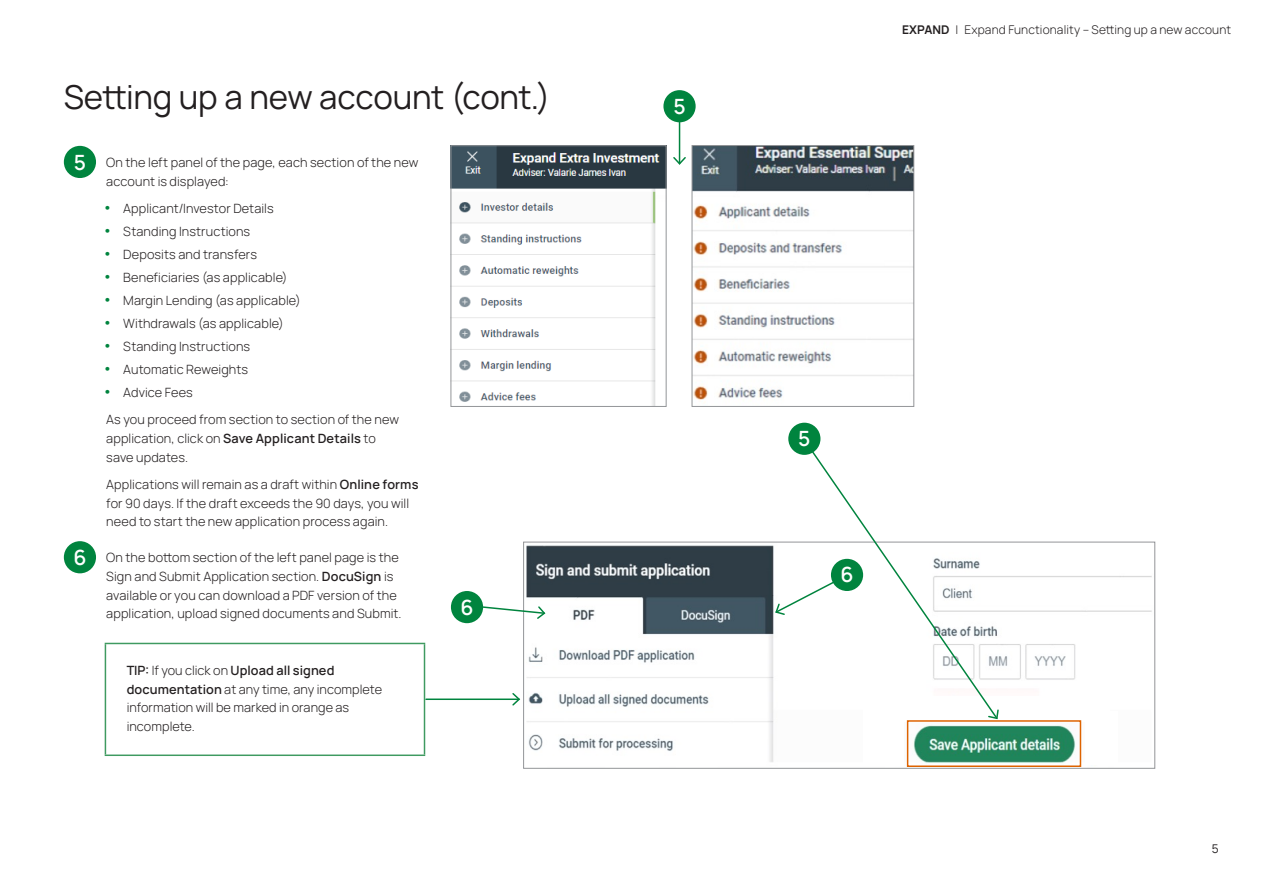
<style>
.page{position:relative;width:1263px;height:893px;background:#fff}
.page>*{position:absolute;margin:0;border:0;box-sizing:border-box;transform-origin:0 0}
._00A_Internal_header{font:33px "Manrope";letter-spacing:-.01em;color:#231f20}
._01_Subhead_1{font:600 21px "Manrope";color:#fff}
._07b_Body_numbered_indents{font:300 12.75px/18.8px "Manrope";letter-spacing:.01em;color:#231f20}
._08_Body_Text_Indent{font:300 12.75px/18.8px "Manrope";letter-spacing:.01em;color:#231f20}
._08_Callout_box_text_style{font:300 12.75px/18.6px "Manrope";letter-spacing:.005em;color:#231f20}
.t1{font:300 12px "Manrope";letter-spacing:.01em;color:#231f20}
.t2{font:12px "Manrope";color:#231f20}
.s1{font-weight:400;font-size:16.5px;color:#00843e}
.s2{font-weight:600}
.s3{font-weight:700}
</style>
<div class="page">
<div style="left:64px;top:146px;width:32px;height:32px;background:#00843e;border-radius:50%"></div>
<div style="left:64px;top:541px;width:32px;height:32px;background:#00843e;border-radius:50%"></div>
<img style="left:453px;top:148px;width:211px;height:257px">
<div style="left:451px;top:146px;width:215px;height:261px;border:1px solid #939598"></div>
<img style="left:694px;top:147px;width:218px;height:253px">
<div style="left:692px;top:145px;width:222px;height:262px;border:1px solid #939598"></div>
<div style="left:663px;top:90px;width:33px;height:32px;background:#00843e;border-radius:50%"></div>
<hr style="left:679px;top:120px;width:1px;height:44px;background:#00843e">
<svg style="left:673px;top:156px;width:13px;height:9px"></svg>
<img style="left:526px;top:545px;width:626px;height:221px">
<div style="left:451px;top:591px;width:32px;height:32px;background:#00843e;border-radius:50%"></div>
<svg style="left:481px;top:605px;width:65px;height:15px"></svg>
<svg style="left:774px;top:580px;width:35px;height:36px"></svg>
<div style="left:872px;top:696px;width:237px;height:26px;background:#fff"></div>
<div style="left:863px;top:709px;width:41px;height:56px;background:#fff"></div>
<div style="left:1085px;top:712px;width:33px;height:53px;background:#fff"></div>
<div style="left:907px;top:720px;width:174px;height:47px;border:2px solid #de6300"></div>
<div style="left:788px;top:423px;width:32px;height:32px;background:#00843e;border-radius:50%"></div>
<svg style="left:809px;top:447px;width:190px;height:273px"></svg>
<svg style="left:987px;top:708px;width:12px;height:12px"></svg>
<hr style="left:105px;top:644px;width:1px;height:110px;background:#3f9a60">
<hr style="left:424px;top:644px;width:1px;height:110px;background:#3f9a60">
<hr style="left:105px;top:643px;width:320px;height:1px;background:#3f9a60">
<hr style="left:105px;top:754px;width:320px;height:2px;background:#3f9a60">
<hr style="left:426px;top:698px;width:93px;height:2px;background:#00843e">
<svg style="left:511px;top:693px;width:9px;height:13px"></svg>
<p class="_00A_Internal_header" style="left:64px;top:74px;width:488px">Setting up a new account (cont.)</p>
<p class="_01_Subhead_1" style="left:74px;top:147px;width:14px">5</p>
<p class="_07b_Body_numbered_indents" style="left:106px;top:152px;width:314px">On the left panel of the page, each section of the new account is displayed:</p>
<p class="_07b_Body_numbered_indents" style="left:102px;top:198px;width:173px"><span class="s1">•</span> Applicant/Investor Details</p>
<p class="_07b_Body_numbered_indents" style="left:102px;top:221px;width:150px"><span class="s1">•</span> Standing Instructions</p>
<p class="_07b_Body_numbered_indents" style="left:102px;top:244px;width:156px"><span class="s1">•</span> Deposits and transfers</p>
<p class="_07b_Body_numbered_indents" style="left:102px;top:267px;width:187px"><span class="s1">•</span> Beneficiaries (as applicable)</p>
<p class="_07b_Body_numbered_indents" style="left:102px;top:290px;width:200px"><span class="s1">•</span> Margin Lending (as applicable)</p>
<p class="_07b_Body_numbered_indents" style="left:102px;top:313px;width:183px"><span class="s1">•</span> Withdrawals (as applicable)</p>
<p class="_07b_Body_numbered_indents" style="left:102px;top:336px;width:150px"><span class="s1">•</span> Standing Instructions</p>
<p class="_07b_Body_numbered_indents" style="left:102px;top:359px;width:147px"><span class="s1">•</span> Automatic Reweights</p>
<p class="_07b_Body_numbered_indents" style="left:102px;top:382px;width:92px"><span class="s1">•</span> Advice Fees</p>
<p class="_08_Body_Text_Indent" style="left:106px;top:410px;width:294px">As you proceed from section to section of the new application, click on <span class="s2">Save Applicant Details</span> to save updates.</p>
<p class="_08_Body_Text_Indent" style="left:106px;top:474px;width:314px">Applications will remain as a draft within <span class="s2">Online forms </span>for 90 days. If the draft exceeds the 90 days, you will need to start the new application process again.</p>
<p class="_01_Subhead_1" style="left:73px;top:542px;width:15px">6</p>
<p class="_07b_Body_numbered_indents" style="left:106px;top:548px;width:297px">On the bottom section of the left panel page is the Sign and Submit Application section. <span class="s2">DocuSign</span> is available or you can download a PDF version of the application, upload signed documents and Submit.</p>
<p class="_08_Callout_box_text_style" style="left:127px;top:661px;width:257px"><span class="s2">TIP:</span> If you click on <span class="s2">Upload all signed documentation</span> at any time, any incomplete information will be marked in orange as incomplete.</p>
<p class="_01_Subhead_1" style="left:460px;top:592px;width:15px">6</p>
<p class="_01_Subhead_1" style="left:673px;top:91px;width:14px">5</p>
<p class="t1" style="left:902px;top:21px;width:331px"><span class="s3">EXPAND</span> | Expand Functionality – Setting up a new account</p>
<p class="_01_Subhead_1" style="left:798px;top:424px;width:14px">5</p>
<p class="_01_Subhead_1" style="left:840px;top:560px;width:15px">6</p>
<p class="t2" style="left:1212px;top:840px;width:8px">5</p>
</div>
